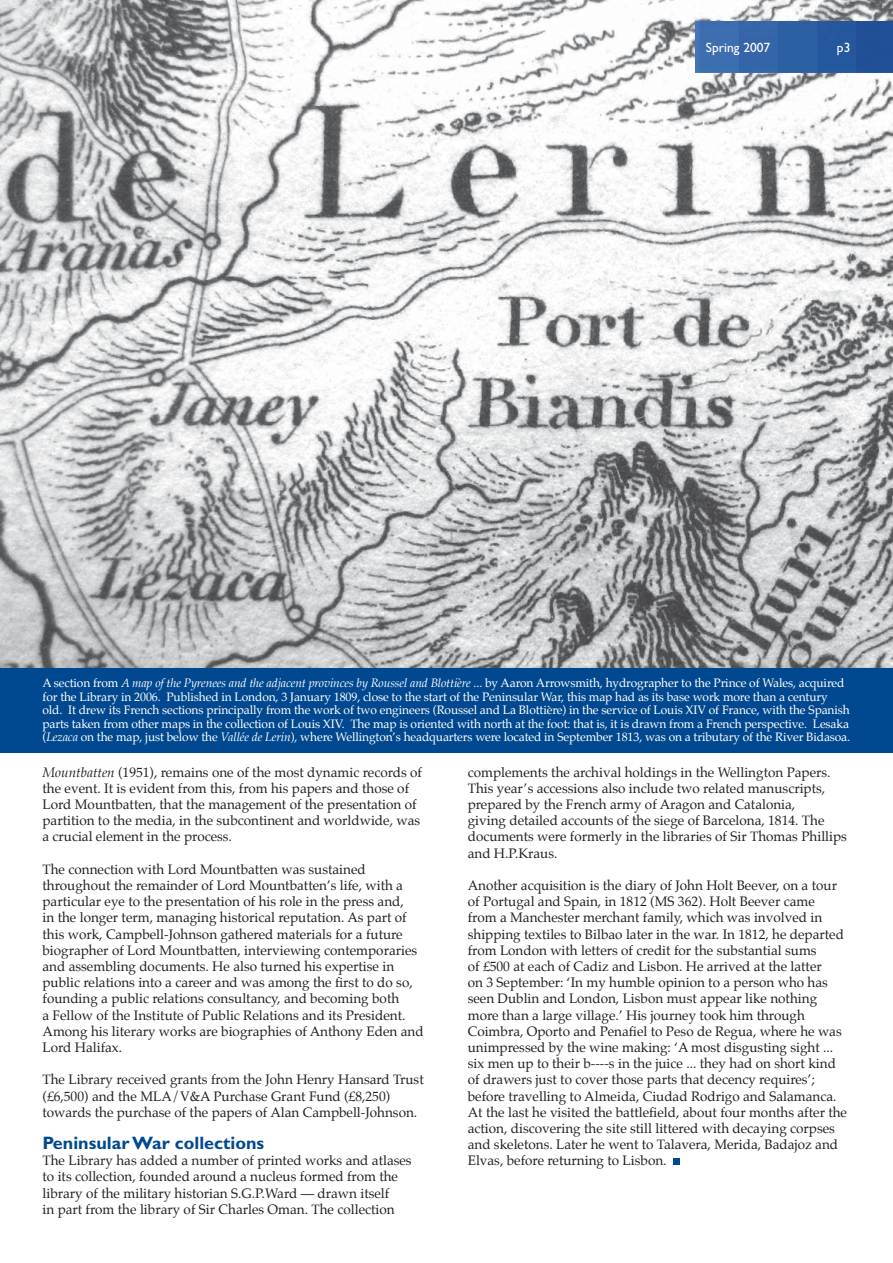
<style>
.page{position:relative;width:893px;height:1263px;background:#fff}
.page>*{position:absolute;margin:0;border:0;box-sizing:border-box;transform-origin:0 0}
.t1{font:700 18px "Gill Sans";color:#004990}
.t2{font:13.5px/16.2px "Palatino";color:#231f20}
.t3{font:13.5px "Gill Sans";color:#fff}
.t4{font:12px/13.5px "Palatino";letter-spacing:-.01em;color:#fff}
.s1{font-style:italic}
</style>
<div class="page">
<div style="left:0;top:668px;width:893px;height:85px;background:#004990"></div>
<img style="left:0;top:0;width:893px;height:668px">
<img style="left:696px;top:21px;width:197px;height:51px">
<div style="left:673px;top:1159px;width:7px;height:6px;background:#004990"></div>
<p class="t3" style="left:706px;top:43px;width:66px">Spring 2007</p>
<p class="t3" style="left:837px;top:43px;width:15px">p3</p>
<p class="t4" style="left:43px;top:677px;width:809px">A section from <span class="s1">A map of the Pyrenees and the adjacent provinces by Roussel and Blottière</span> ... by Aaron Arrowsmith, hydrographer to the Prince of Wales, acquired for the Library in 2006. Published in London, 3 January 1809, close to the start of the Peninsular War, this map had as its base work more than a century old. It drew its French sections principally from the work of two engineers (Roussel and La Blottière) in the service of Louis XIV of France, with the Spanish parts taken from other maps in the collection of Louis XIV. The map is oriented with north at the foot: that is, it is drawn from a French perspective. Lesaka (<span class="s1">Lezaca</span> on the map, just below the <span class="s1">Vallée de Lerin</span>), where Wellington’s headquarters were located in September 1813, was on a tributary of the River Bidasoa.</p>
<p class="t2" style="left:43px;top:765px;width:381px"><span class="s1">Mountbatten</span> (1951), remains one of the most dynamic records of the event. It is evident from this, from his papers and those of Lord Mountbatten, that the management of the presentation of partition to the media, in the subcontinent and worldwide, was a crucial element in the process.</p>
<p class="t2" style="left:43px;top:862px;width:383px">The connection with Lord Mountbatten was sustained throughout the remainder of Lord Mountbatten’s life, with a particular eye to the presentation of his role in the press and,<br>in the longer term, managing historical reputation. As part of this work, Campbell-Johnson gathered materials for a future biographer of Lord Mountbatten, interviewing contemporaries and assembling documents. He also turned his expertise in public relations into a career and was among the first to do so, founding a public relations consultancy, and becoming both<br>a Fellow of the Institute of Public Relations and its President.<br>Among his literary works are biographies of Anthony Eden and Lord Halifax.</p>
<p class="t2" style="left:43px;top:1073px;width:383px">The Library received grants from the John Henry Hansard Trust (£6,500) and the MLA/V&amp;A Purchase Grant Fund (£8,250) towards the purchase of the papers of Alan Campbell-Johnson.</p>
<h1 class="t1" style="left:43px;top:1137px;width:223px">Peninsular War collections</h1>
<p class="t2" style="left:43px;top:1154px;width:371px">The Library has added a number of printed works and atlases to its collection, founded around a nucleus formed from the library of the military historian S.G.P.Ward — drawn itself<br>in part from the library of Sir Charles Oman. The collection</p>
<p class="t2" style="left:468px;top:765px;width:381px">complements the archival holdings in the Wellington Papers.<br>This year’s accessions also include two related manuscripts, prepared by the French army of Aragon and Catalonia,<br>giving detailed accounts of the siege of Barcelona, 1814. The documents were formerly in the libraries of Sir Thomas Phillips and H.P.Kraus.</p>
<p class="t2" style="left:468px;top:878px;width:381px">Another acquisition is the diary of John Holt Beever, on a tour of Portugal and Spain, in 1812 (MS 362). Holt Beever came from a Manchester merchant family, which was involved in shipping textiles to Bilbao later in the war. In 1812, he departed from London with letters of credit for the substantial sums<br>of £500 at each of Cadiz and Lisbon. He arrived at the latter<br>on 3 September: ‘In my humble opinion to a person who has seen Dublin and London, Lisbon must appear like nothing more than a large village.’ His journey took him through Coimbra, Oporto and Penafiel to Peso de Regua, where he was unimpressed by the wine making: ‘A most disgusting sight ... six men up to their b----s in the juice ... they had on short kind of drawers just to cover those parts that decency requires’; before travelling to Almeida, Ciudad Rodrigo and Salamanca.<br>At the last he visited the battlefield, about four months after the action, discovering the site still littered with decaying corpses and skeletons. Later he went to Talavera, Merida, Badajoz and Elvas, before returning to Lisbon.</p>
</div>
